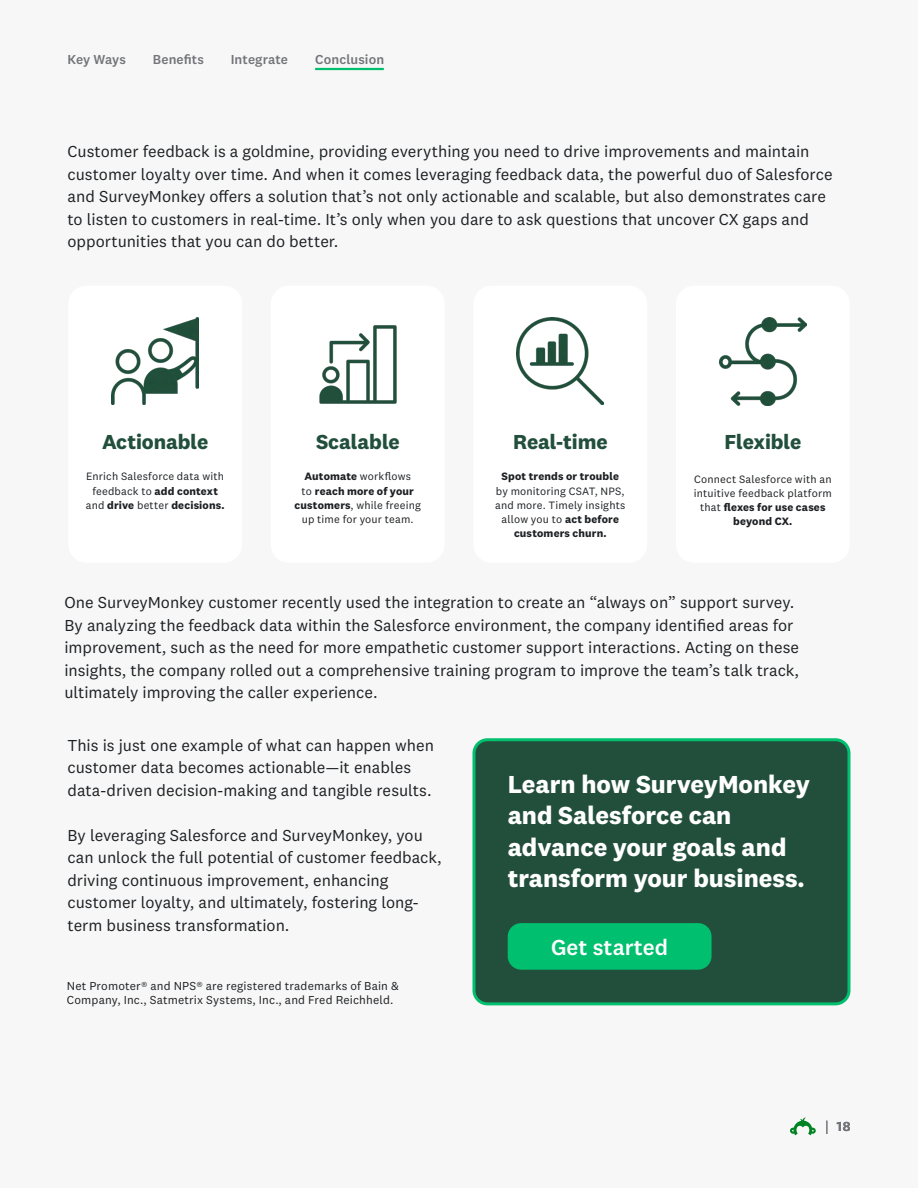
<style>
.page{position:relative;width:918px;height:1188px;background:#f7f7f7}
.page>*{position:absolute;margin:0;border:0;box-sizing:border-box;transform-origin:0 0}
.t1{font:700 25.5px/31.5px "National 2";color:#fff}
.t2{font:500 22.5px "National 2";color:#fff}
.t3{font:700 21px "National 2";letter-spacing:-.005em;color:#224f3c}
.t4{font:16.5px/22.5px "National 2";color:#1e2124}
.t5{font:500 13.5px "National 2";letter-spacing:.01em;color:#73747a}
.t6{font:12px/13.5px "National 2";letter-spacing:.015em;color:#1e2124}
.t7{font:11.1px/14.2px "National 2";letter-spacing:.015em;color:#1e2124;text-align:center}
.t8{font:700 11.1px "National 2";letter-spacing:.015em;color:#1e2124}
.s1{font-weight:700}
</style>
<div class="page">
<hr style="left:316px;top:68px;width:67px;height:2px;background:#00bf6f">
<div style="left:68px;top:286px;width:174px;height:277px;background:#fff;border-radius:18px"></div>
<div style="left:271px;top:286px;width:174px;height:277px;background:#fff;border-radius:18px"></div>
<div style="left:473px;top:286px;width:174px;height:277px;background:#fff;border-radius:18px"></div>
<div style="left:676px;top:286px;width:174px;height:277px;background:#fff;border-radius:18px"></div>
<div style="left:474px;top:740px;width:375px;height:264px;background:#224f3c;border-radius:14px"></div>
<div style="left:472px;top:738px;width:378px;height:267px;border:3px solid #00bf6f;border-radius:14px"></div>
<div style="left:508px;top:923px;width:204px;height:47px;background:#00bf6f;border-radius:14px"></div>
<img style="left:112px;top:317px;width:87px;height:88px">
<img style="left:319px;top:325px;width:78px;height:79px">
<img style="left:517px;top:317px;width:87px;height:88px">
<img style="left:719px;top:317px;width:87px;height:89px">
<svg style="left:790px;top:1117px;width:26px;height:18px"></svg>
<svg style="left:826px;top:1120px;width:2px;height:14px"></svg>
<p class="t5" style="left:68px;top:51px;width:60px">Key Ways</p>
<p class="t5" style="left:153px;top:51px;width:53px">Benefits</p>
<p class="t5" style="left:231px;top:51px;width:59px">Integrate</p>
<p class="t5" style="left:315px;top:51px;width:71px">Conclusion</p>
<p class="t4" style="left:68px;top:140px;width:767px">Customer feedback is a goldmine, providing everything you need to drive improvements and maintain customer loyalty over time. And when it comes leveraging feedback data, the powerful duo of Salesforce and SurveyMonkey offers a solution that’s not only actionable and scalable, but also demonstrates care to listen to customers in real-time. It’s only when you dare to ask questions that uncover CX gaps and opportunities that you can do better.</p>
<p class="t3" style="left:102px;top:428px;width:108px">Actionable</p>
<p class="t3" style="left:316px;top:428px;width:85px">Scalable</p>
<p class="t3" style="left:513px;top:428px;width:96px">Real-time</p>
<p class="t3" style="left:725px;top:428px;width:78px">Flexible</p>
<p class="t7" style="left:86px;top:469px;width:140px">Enrich Salesforce data with feedback to <span class="s1">add context </span>and <span class="s1">drive</span> better <span class="s1">decisions.</span></p>
<p class="t7" style="left:295px;top:469px;width:128px"><span class="s1">Automate</span> workflows<br>to <span class="s1">reach more of your customers</span>, while freeing up time for your team.</p>
<p class="t8" style="left:502px;top:470px;width:119px">Spot trends or trouble</p>
<p class="t7" style="left:495px;top:484px;width:132px">by monitoring CSAT, NPS, and more. Timely insights allow you to <span class="s1">act before customers churn.</span></p>
<p class="t7" style="left:694px;top:472px;width:139px">Connect Salesforce with an intuitive feedback platform that <span class="s1">flexes for use cases beyond CX.</span></p>
<p class="t4" style="left:64px;top:591px;width:736px">One SurveyMonkey customer recently used the integration to create an “always on” support survey.<br>By analyzing the feedback data within the Salesforce environment, the company identified areas for improvement, such as the need for more empathetic customer support interactions. Acting on these insights, the company rolled out a comprehensive training program to improve the team’s talk track, ultimately improving the caller experience.</p>
<p class="t4" style="left:68px;top:734px;width:368px">This is just one example of what can happen when customer data becomes actionable—it enables data-driven decision-making and tangible results.</p>
<p class="t4" style="left:68px;top:824px;width:376px">By leveraging Salesforce and SurveyMonkey, you can unlock the full potential of customer feedback, driving continuous improvement, enhancing customer loyalty, and ultimately, fostering long&shy;term business transformation.</p>
<h2 class="t2" style="left:551px;top:934px;width:119px">Get started</h2>
<h1 class="t1" style="left:508px;top:768px;width:304px">Learn how SurveyMonkey and Salesforce can advance your goals and transform your business.</h1>
<p class="t6" style="left:67px;top:979px;width:334px">Net Promoter® and NPS® are registered trademarks of Bain &amp;<br>Company, Inc., Satmetrix Systems, Inc., and Fred Reichheld.</p>
<p class="t5" style="left:837px;top:1118px;width:15px">18</p>
</div>
